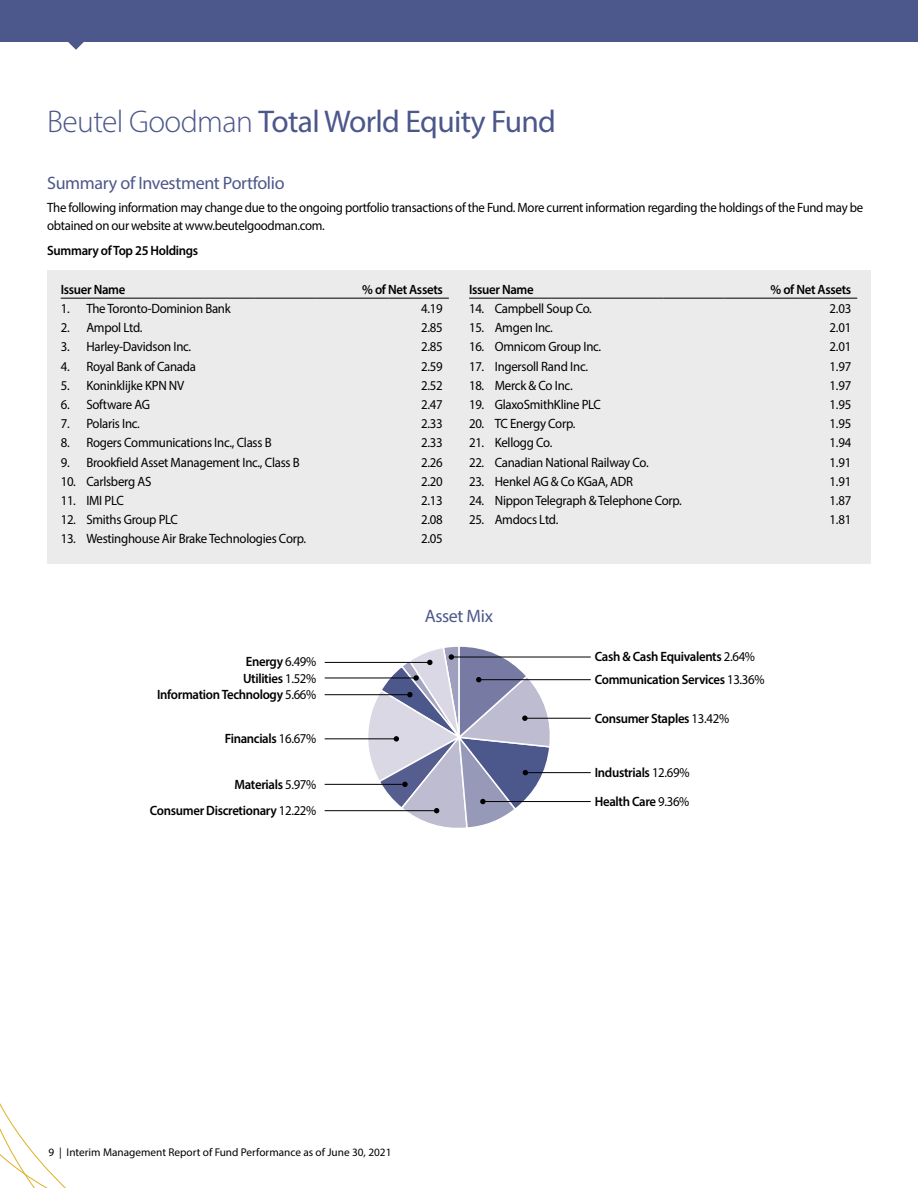
<style>
.page{position:relative;width:918px;height:1188px;background:#fff}
.page>*{position:absolute;margin:0;border:0;box-sizing:border-box;transform-origin:0 0}
.t1{font:31.5px "Myriad Pro";letter-spacing:-.02em;color:#4c578b}
.Subheads{font:18px "Myriad Pro";letter-spacing:-.02em;color:#4c578b}
.Body_Copy{font:13.5px/18px "Myriad Pro";letter-spacing:-.02em;color:#000;scale:.95 1}
.Body_Copy-2{font:600 13.5px "Myriad Pro";letter-spacing:-.025em;color:#000;scale:.95 1}
.Smaller_Secondary_Subheads{font:600 13.5px "Myriad Pro";letter-spacing:-.025em;color:#000;scale:.95 1}
.t2{font:11.25px "Myriad Pro";color:#000}
.s1{font-weight:300}
.s2{font-weight:400}
</style>
<div class="page">
<div style="left:0;top:0;width:918px;height:41px;background:#4c578b"></div>
<svg style="left:67px;top:41px;width:18px;height:9px"></svg>
<svg style="left:0;top:1103px;width:66px;height:85px"></svg>
<div style="left:47px;top:270px;width:824px;height:293px;background:#ebebeb"></div>
<svg style="left:61px;top:298px;width:25px;height:1px"></svg>
<hr style="left:86px;top:298px;width:169px;height:1px;background:#000">
<hr style="left:255px;top:298px;width:61px;height:1px;background:#000">
<hr style="left:316px;top:298px;width:73px;height:1px;background:#000">
<hr style="left:389px;top:298px;width:60px;height:1px;background:#000">
<svg style="left:469px;top:298px;width:26px;height:1px"></svg>
<hr style="left:495px;top:298px;width:168px;height:1px;background:#000">
<hr style="left:663px;top:298px;width:61px;height:1px;background:#000">
<hr style="left:724px;top:298px;width:73px;height:1px;background:#000">
<hr style="left:797px;top:298px;width:60px;height:1px;background:#000">
<hr style="left:479px;top:679px;width:112px;height:1px;background:#000">
<hr style="left:451px;top:657px;width:140px;height:1px;background:#000">
<hr style="left:325px;top:739px;width:71px;height:1px;background:#000">
<hr style="left:325px;top:784px;width:80px;height:1px;background:#000">
<hr style="left:325px;top:810px;width:112px;height:1px;background:#000">
<hr style="left:525px;top:718px;width:66px;height:1px;background:#000">
<hr style="left:325px;top:694px;width:85px;height:1px;background:#000">
<hr style="left:525px;top:772px;width:66px;height:1px;background:#000">
<hr style="left:483px;top:801px;width:108px;height:1px;background:#000">
<hr style="left:325px;top:678px;width:91px;height:1px;background:#000">
<hr style="left:325px;top:662px;width:105px;height:1px;background:#000">
<svg style="left:367px;top:646px;width:185px;height:182px"></svg>
<h1 class="t1" style="left:47px;top:102px;width:510px"><span class="s1">Beutel Goodman</span> Total World Equity Fund</h1>
<p class="Subheads" style="left:47px;top:172px;width:239px">Summary of Investment Portfolio</p>
<p class="Body_Copy" style="left:47px;top:199px;width:860px">The following information may change due to the ongoing portfolio transactions of the Fund. More current information regarding the holdings of the Fund may be obtained on our website at www.beutelgoodman.com.</p>
<p class="Smaller_Secondary_Subheads" style="left:47px;top:242px;width:160px">Summary of Top 25 Holdings</p>
<p class="Body_Copy-2" style="left:61px;top:281px;width:70px">Issuer Name</p>
<p class="Body_Copy-2" style="left:362px;top:281px;width:86px">% of Net Assets</p>
<p class="Body_Copy" style="left:61px;top:299px;width:11px">1.</p>
<p class="Body_Copy" style="left:86px;top:299px;width:154px">The Toronto-Dominion Bank</p>
<p class="Body_Copy" style="left:421px;top:299px;width:24px">4.19</p>
<p class="Body_Copy" style="left:61px;top:319px;width:11px">2.</p>
<p class="Body_Copy" style="left:86px;top:319px;width:61px">Ampol Ltd.</p>
<p class="Body_Copy" style="left:421px;top:319px;width:24px">2.85</p>
<p class="Body_Copy" style="left:61px;top:338px;width:11px">3.</p>
<p class="Body_Copy" style="left:86px;top:338px;width:112px">Harley-Davidson Inc.</p>
<p class="Body_Copy" style="left:421px;top:338px;width:24px">2.85</p>
<p class="Body_Copy" style="left:61px;top:357px;width:11px">4.</p>
<p class="Body_Copy" style="left:86px;top:357px;width:117px">Royal Bank of Canada</p>
<p class="Body_Copy" style="left:421px;top:357px;width:24px">2.59</p>
<p class="Body_Copy" style="left:61px;top:376px;width:11px">5.</p>
<p class="Body_Copy" style="left:86px;top:376px;width:105px">Koninklijke KPN NV</p>
<p class="Body_Copy" style="left:421px;top:376px;width:24px">2.52</p>
<p class="Body_Copy" style="left:61px;top:395px;width:11px">6.</p>
<p class="Body_Copy" style="left:86px;top:395px;width:69px">Software AG</p>
<p class="Body_Copy" style="left:421px;top:395px;width:24px">2.47</p>
<p class="Body_Copy" style="left:61px;top:414px;width:11px">7.</p>
<p class="Body_Copy" style="left:86px;top:414px;width:58px">Polaris Inc.</p>
<p class="Body_Copy" style="left:421px;top:414px;width:24px">2.33</p>
<p class="Body_Copy" style="left:61px;top:434px;width:11px">8.</p>
<p class="Body_Copy" style="left:86px;top:434px;width:197px">Rogers Communications Inc., Class B</p>
<p class="Body_Copy" style="left:421px;top:434px;width:24px">2.33</p>
<p class="Body_Copy" style="left:61px;top:453px;width:11px">9.</p>
<p class="Body_Copy" style="left:86px;top:453px;width:226px">Brookfield Asset Management Inc., Class B</p>
<p class="Body_Copy" style="left:421px;top:453px;width:24px">2.26</p>
<p class="Body_Copy" style="left:61px;top:472px;width:17px">10.</p>
<p class="Body_Copy" style="left:86px;top:472px;width:70px">Carlsberg AS</p>
<p class="Body_Copy" style="left:421px;top:472px;width:24px">2.20</p>
<p class="Body_Copy" style="left:61px;top:491px;width:17px">11.</p>
<p class="Body_Copy" style="left:86px;top:491px;width:41px">IMI PLC</p>
<p class="Body_Copy" style="left:421px;top:491px;width:24px">2.13</p>
<p class="Body_Copy" style="left:61px;top:510px;width:17px">12.</p>
<p class="Body_Copy" style="left:86px;top:510px;width:98px">Smiths Group PLC</p>
<p class="Body_Copy" style="left:421px;top:510px;width:24px">2.08</p>
<p class="Body_Copy" style="left:61px;top:530px;width:17px">13.</p>
<p class="Body_Copy" style="left:86px;top:530px;width:233px">Westinghouse Air Brake Technologies Corp.</p>
<p class="Body_Copy" style="left:421px;top:530px;width:24px">2.05</p>
<p class="Body_Copy-2" style="left:469px;top:281px;width:70px">Issuer Name</p>
<p class="Body_Copy-2" style="left:771px;top:281px;width:86px">% of Net Assets</p>
<p class="Body_Copy" style="left:469px;top:299px;width:17px">14.</p>
<p class="Body_Copy" style="left:495px;top:299px;width:104px">Campbell Soup Co.</p>
<p class="Body_Copy" style="left:830px;top:299px;width:24px">2.03</p>
<p class="Body_Copy" style="left:469px;top:319px;width:17px">15.</p>
<p class="Body_Copy" style="left:495px;top:319px;width:63px">Amgen Inc.</p>
<p class="Body_Copy" style="left:830px;top:319px;width:24px">2.01</p>
<p class="Body_Copy" style="left:469px;top:338px;width:17px">16.</p>
<p class="Body_Copy" style="left:495px;top:338px;width:114px">Omnicom Group Inc.</p>
<p class="Body_Copy" style="left:830px;top:338px;width:24px">2.01</p>
<p class="Body_Copy" style="left:469px;top:357px;width:17px">17.</p>
<p class="Body_Copy" style="left:495px;top:357px;width:100px">Ingersoll Rand Inc.</p>
<p class="Body_Copy" style="left:830px;top:357px;width:24px">1.97</p>
<p class="Body_Copy" style="left:469px;top:376px;width:17px">18.</p>
<p class="Body_Copy" style="left:495px;top:376px;width:83px">Merck &amp; Co Inc.</p>
<p class="Body_Copy" style="left:830px;top:376px;width:24px">1.97</p>
<p class="Body_Copy" style="left:469px;top:395px;width:17px">19.</p>
<p class="Body_Copy" style="left:495px;top:395px;width:113px">GlaxoSmithKline PLC</p>
<p class="Body_Copy" style="left:830px;top:395px;width:24px">1.95</p>
<p class="Body_Copy" style="left:469px;top:414px;width:17px">20.</p>
<p class="Body_Copy" style="left:495px;top:414px;width:86px">TC Energy Corp.</p>
<p class="Body_Copy" style="left:830px;top:414px;width:24px">1.95</p>
<p class="Body_Copy" style="left:469px;top:434px;width:17px">21.</p>
<p class="Body_Copy" style="left:495px;top:434px;width:62px">Kellogg Co.</p>
<p class="Body_Copy" style="left:830px;top:434px;width:24px">1.94</p>
<p class="Body_Copy" style="left:469px;top:453px;width:17px">22.</p>
<p class="Body_Copy" style="left:495px;top:453px;width:164px">Canadian National Railway Co.</p>
<p class="Body_Copy" style="left:830px;top:453px;width:24px">1.91</p>
<p class="Body_Copy" style="left:469px;top:472px;width:17px">23.</p>
<p class="Body_Copy" style="left:495px;top:472px;width:147px">Henkel AG &amp; Co KGaA, ADR</p>
<p class="Body_Copy" style="left:830px;top:472px;width:24px">1.91</p>
<p class="Body_Copy" style="left:469px;top:491px;width:17px">24.</p>
<p class="Body_Copy" style="left:495px;top:491px;width:199px">Nippon Telegraph &amp; Telephone Corp.</p>
<p class="Body_Copy" style="left:830px;top:491px;width:24px">1.87</p>
<p class="Body_Copy" style="left:469px;top:510px;width:17px">25.</p>
<p class="Body_Copy" style="left:495px;top:510px;width:69px">Amdocs Ltd.</p>
<p class="Body_Copy" style="left:830px;top:510px;width:24px">1.81</p>
<p class="Body_Copy-2" style="left:246px;top:653px;width:76px">Energy <span class="s2">6.49%</span></p>
<p class="Body_Copy-2" style="left:243px;top:670px;width:79px">Utilities <span class="s2">1.52%</span></p>
<p class="Body_Copy-2" style="left:157px;top:686px;width:169px">Information Technology <span class="s2">5.66%</span></p>
<p class="Body_Copy-2" style="left:225px;top:730px;width:98px">Financials <span class="s2">16.67%</span></p>
<p class="Body_Copy-2" style="left:235px;top:775px;width:88px">Materials <span class="s2">5.97%</span></p>
<p class="Body_Copy-2" style="left:150px;top:802px;width:177px">Consumer Discretionary <span class="s2">12.22%</span></p>
<p class="Subheads" style="left:425px;top:604px;width:70px">Asset Mix</p>
<p class="Body_Copy-2" style="left:595px;top:648px;width:170px">Cash &amp; Cash Equivalents <span class="s2">2.64%</span></p>
<p class="Body_Copy-2" style="left:595px;top:671px;width:180px">Communication Services <span class="s2">13.36%</span></p>
<p class="Body_Copy-2" style="left:595px;top:710px;width:143px">Consumer Staples <span class="s2">13.42%</span></p>
<p class="Body_Copy-2" style="left:595px;top:764px;width:101px">Industrials <span class="s2">12.69%</span></p>
<p class="Body_Copy-2" style="left:595px;top:793px;width:101px">Health Care <span class="s2">9.36%</span></p>
<p class="t2" style="left:49px;top:1145px;width:344px">9 | Interim Management Report of Fund Performance as of June 30, 2021</p>
</div>
